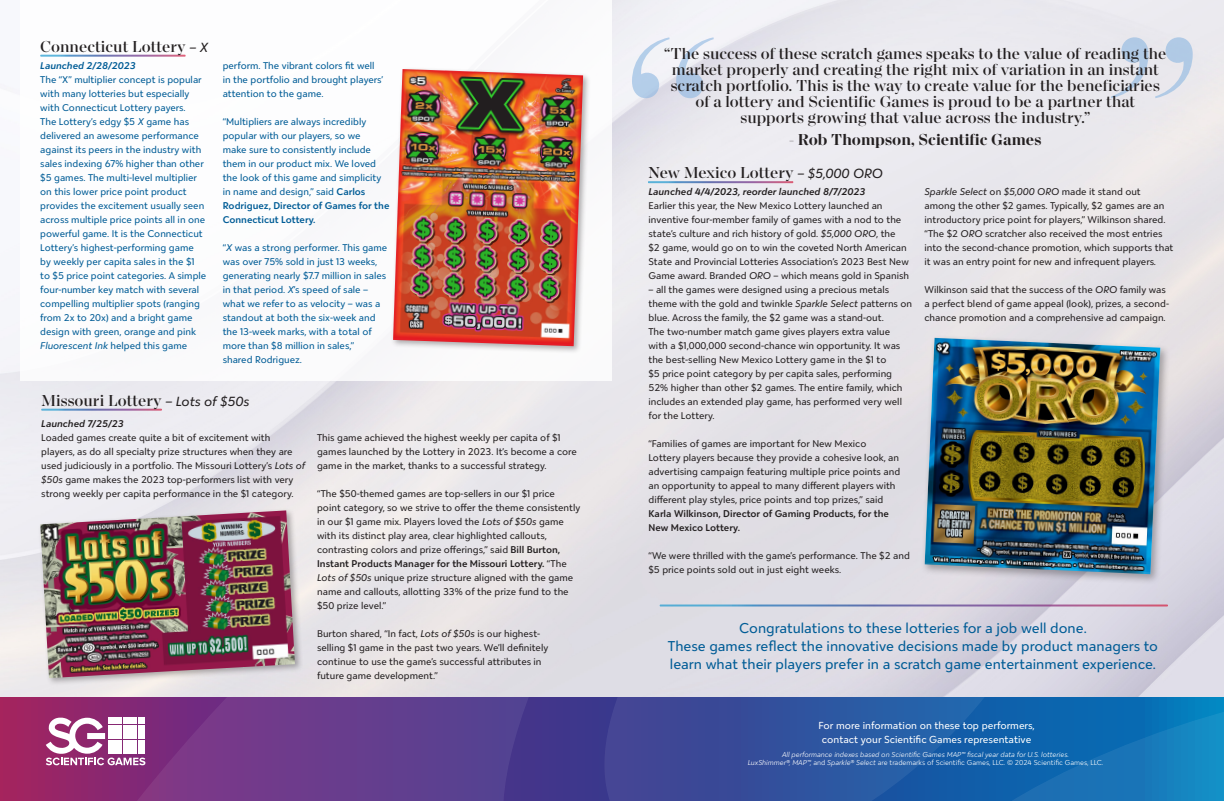
<style>
.page{position:relative;width:1224px;height:801px;background:#fff}
.page>*{position:absolute;margin:0;border:0;box-sizing:border-box;transform-origin:0 0}
.t1{font:500 17px/16px "Macklin Display";color:#231f20;text-align:center}
.t2{font:700 17px "Macklin Display";color:#231f20}
.t3{font:14px "Tellumo";color:#005c96}
.t4{font:10px "Tellumo";color:#fff}
.t5{font:9.6px/14px "Tellumo";color:#231f20}
.t6{font:9.6px/14px "Tellumo";color:#005c96}
.t7{font:500 9.6px "Tellumo";color:#231f20}
.t8{font:italic 500 9.6px "Tellumo";color:#231f20}
.t9{font:italic 500 9.6px "Tellumo";color:#005c96}
.t10{font:300 7px "Tellumo";color:#fff}
.t11{font:italic 300 7px "Tellumo";color:#fff}
.s1{font-family:"Tellumo";font-weight:400;font-style:italic;font-size:13px}
.s2{font-style:italic}
.s3{font-weight:500}
</style>
<div class="page">
<img style="left:0;top:0;width:1224px;height:698px">
<div style="left:20px;top:0;width:592px;height:381px;background:#fff"></div>
<svg style="left:1060px;top:698px;width:164px;height:103px;background:#1177b8"></svg>
<svg style="left:0;top:698px;width:604px;height:103px;background:#6a3685"></svg>
<svg style="left:604px;top:698px;width:456px;height:103px;background:#2a54a0"></svg>
<div style="left:921px;top:334px;width:250px;height:251px;background:#231f20;opacity:.35"></div>
<img style="left:925px;top:338px;width:235px;height:236px">
<div style="left:391px;top:67px;width:200px;height:287px;background:#231f20;opacity:.35"></div>
<img style="left:393px;top:69px;width:190px;height:277px">
<div style="left:38px;top:508px;width:265px;height:178px;background:#231f20;opacity:.35"></div>
<img style="left:40px;top:510px;width:255px;height:168px">
<svg style="left:46px;top:717px;width:99px;height:48px"></svg>
<svg style="left:632px;top:37px;width:82px;height:61px"></svg>
<svg style="left:1111px;top:37px;width:82px;height:61px;background:#d6ddea"></svg>
<p class="t1" style="left:40px;top:38px;width:169px">Connecticut Lottery <span class="s1">– X</span></p>
<p class="t9" style="left:40px;top:59px;width:97px">Launched 2/28/2023</p>
<p class="t6" style="left:40px;top:73px;width:167px">The “X” multiplier concept is popular with many lotteries but especially with Connecticut Lottery payers.<br>The Lottery’s edgy $5 <span class="s2">X</span> game has delivered an awesome performance against its peers in the industry with sales indexing 67% higher than other $5 games. The multi-level multiplier on this lower price point product provides the excitement usually seen across multiple price points all in one powerful game. It is the Connecticut Lottery’s highest-performing game by weekly per capita sales in the $1 to $5 price point categories. A simple four-number key match with several compelling multiplier spots (ranging from 2x to 20x) and a bright game design with green, orange and pink <span class="s2">Fluorescent Ink</span> helped this game</p>
<p class="t6" style="left:223px;top:59px;width:162px">perform. The vibrant colors fit well in the portfolio and brought players’ attention to the game.</p>
<p class="t6" style="left:223px;top:115px;width:168px">“Multipliers are always incredibly popular with our players, so we<br>make sure to consistently include them in our product mix. We loved the look of this game and simplicity in name and design,” said <span class="s3">Carlos<br>Rodriguez, Director of Games for the<br>Connecticut Lottery.</span></p>
<p class="t6" style="left:223px;top:241px;width:166px">“<span class="s2">X</span> was a strong performer. This game was over 75% sold in just 13 weeks, generating nearly $7.7 million in sales in that period. <span class="s2">X</span>’s speed of sale – what we refer to as velocity – was a standout at both the six-week and</p>
<p class="t6" style="left:223px;top:325px;width:151px">the 13-week marks, with a total of more than $8 million in sales,”</p>
<p class="t6" style="left:223px;top:353px;width:81px">shared Rodriguez.</p>
<p class="t1" style="left:41px;top:392px;width:210px">Missouri Lottery <span class="s1">– Lots of $50s</span></p>
<p class="t8" style="left:41px;top:417px;width:84px">Launched 7/25/23</p>
<p class="t5" style="left:41px;top:431px;width:265px">Loaded games create quite a bit of excitement with players, as do all specialty prize structures when they are used judiciously in a portfolio. The Missouri Lottery’s <span class="s2">Lots of $50s</span> game makes the 2023 top-performers list with very strong weekly per capita performance in the $1 category.</p>
<p class="t5" style="left:317px;top:431px;width:261px">This game achieved the highest weekly per capita of $1 games launched by the Lottery in 2023. It’s become a core game in the market, thanks to a successful strategy.</p>
<p class="t5" style="left:317px;top:487px;width:265px">“The $50-themed games are top-sellers in our $1 price point category, so we strive to offer the theme consistently in our $1 game mix. Players loved the <span class="s2">Lots of $50s</span> game with its distinct play area, clear highlighted callouts, contrasting colors and prize offerings,” said <span class="s3">Bill Burton, Instant Products Manager for the Missouri Lottery.</span> “The <span class="s2">Lots of $50s</span> unique prize structure aligned with the game name and callouts, allotting 33% of the prize fund to the $50 prize level.”</p>
<p class="t5" style="left:317px;top:627px;width:224px">Burton shared, “In fact, <span class="s2">Lots of $50s</span> is our highest-</p>
<p class="t5" style="left:317px;top:641px;width:233px">selling $1 game in the past two years. We’ll definitely continue to use the game’s successful attributes in</p>
<p class="t5" style="left:317px;top:669px;width:122px">future game development.”</p>
<p class="t1" style="left:664px;top:45px;width:504px">“The success of these scratch games speaks to the value of reading the market properly and creating the right mix of variation in an instant scratch portfolio. This is the way to create value for the beneficiaries of a lottery and Scientific Games is proud to be a partner that</p>
<p class="t1" style="left:740px;top:109px;width:351px">supports growing that value across the industry.”</p>
<p class="t2" style="left:789px;top:129px;width:254px">- Rob Thompson, Scientific Games</p>
<p class="t1" style="left:648px;top:165px;width:236px">New Mexico Lottery <span class="s1">– $5,000 ORO</span></p>
<p class="t8" style="left:648px;top:186px;width:218px">Launched 4/4/2023, reorder launched 8/7/2023</p>
<p class="t5" style="left:648px;top:199px;width:262px">Earlier this year, the New Mexico Lottery launched an inventive four-member family of games with a nod to the state’s culture and rich history of gold. <span class="s2">$5,000 ORO</span>, the $2 game, would go on to win the coveted North American State and Provincial Lotteries Association’s 2023 Best New Game award. Branded <span class="s2">ORO</span> – which means gold in Spanish</p>
<p class="t5" style="left:648px;top:283px;width:265px">– all the games were designed using a precious metals theme with the gold and twinkle <span class="s2">Sparkle Select</span> patterns on blue. Across the family, the $2 game was a stand-out.</p>
<p class="t5" style="left:648px;top:325px;width:243px">The two-number match game gives players extra value</p>
<p class="t5" style="left:648px;top:339px;width:256px">with a $1,000,000 second-chance win opportunity. It was the best-selling New Mexico Lottery game in the $1 to<br>$5 price point category by per capita sales, performing 52% higher than other $2 games. The entire family, which includes an extended play game, has performed very well for the Lottery.</p>
<p class="t5" style="left:648px;top:437px;width:253px">“Families of games are important for New Mexico Lottery players because they provide a cohesive look, an advertising campaign featuring multiple price points and an opportunity to appeal to many different players with different play styles, price points and top prizes,” said</p>
<p class="t7" style="left:648px;top:508px;width:242px">Karla Wilkinson, Director of Gaming Products, for the</p>
<p class="t7" style="left:648px;top:522px;width:93px">New Mexico Lottery.</p>
<p class="t5" style="left:648px;top:549px;width:263px">“We were thrilled with the game’s performance. The $2 and $5 price points sold out in just eight weeks.</p>
<p class="t5" style="left:924px;top:185px;width:242px"><span class="s2">Sparkle Select</span> on <span class="s2">$5,000 ORO</span> made it stand out among the other $2 games. Typically, $2 games are an introductory price point for players,” Wilkinson shared.</p>
<p class="t5" style="left:924px;top:227px;width:239px">“The $2 <span class="s2">ORO</span> scratcher also received the most entries</p>
<p class="t5" style="left:924px;top:241px;width:251px">into the second-chance promotion, which supports that</p>
<p class="t5" style="left:924px;top:255px;width:233px">it was an entry point for new and infrequent players.</p>
<p class="t5" style="left:924px;top:283px;width:246px">Wilkinson said that the success of the <span class="s2">ORO</span> family was a perfect blend of game appeal (look), prizes, a second&shy;chance promotion and a comprehensive ad campaign.</p>
<p class="t3" style="left:739px;top:618px;width:349px">Congratulations to these lotteries for a job well done.</p>
<p class="t3" style="left:668px;top:636px;width:492px">These games reflect the innovative decisions made by product managers to</p>
<p class="t3" style="left:670px;top:654px;width:488px">learn what their players prefer in a scratch game entertainment experience.</p>
<p class="t4" style="left:819px;top:719px;width:218px">For more information on these top performers,</p>
<p class="t4" style="left:822px;top:733px;width:211px">contact your Scientific Games representative</p>
<p class="t11" style="left:782px;top:750px;width:288px">All performance indexes based on Scientific Games MAP™ fiscal year data for U.S. lotteries.</p>
<p class="t10" style="left:748px;top:758px;width:357px"><span class="s2">LuxShimmer®, MAP™,</span> and <span class="s2">Sparkle® Select</span> are trademarks of Scientific Games, LLC. © 2024 Scientific Games, LLC.</p>
</div>
